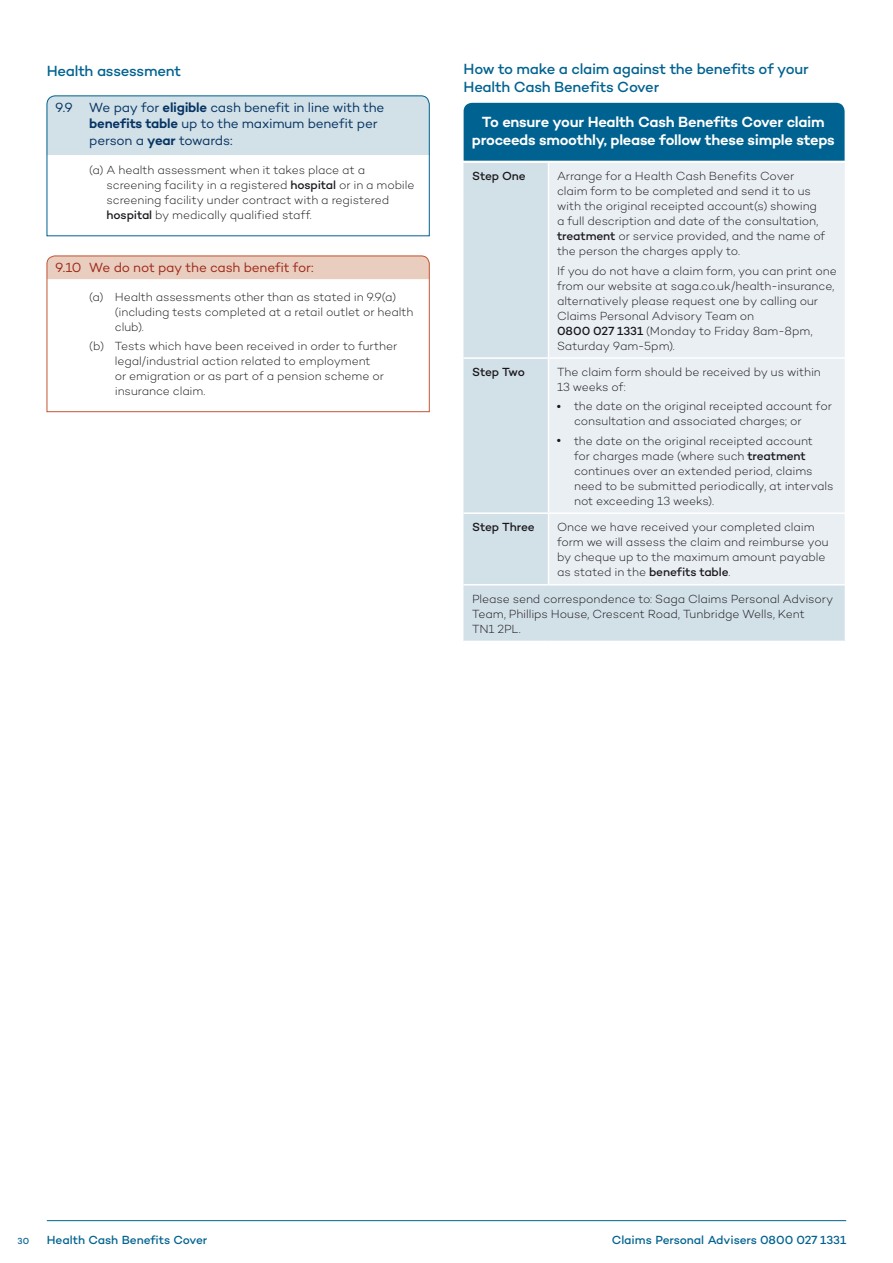
<style>
.page{position:relative;width:893px;height:1263px;background:#fff}
.page>*{position:absolute;margin:0;border:0;box-sizing:border-box;transform-origin:0 0}
.t1{font:600 15px/18px "Campton";letter-spacing:-.02em;color:#fff;text-align:center}
.t2{font:500 15px/18px "Campton";letter-spacing:-.02em;color:#006290}
.t3{font:13.5px/16.5px "Campton";letter-spacing:-.015em;color:#053362}
.t4{font:13.5px "Campton";letter-spacing:-.015em;color:#9d2818}
.t5{font:300 12px/15px "Campton";letter-spacing:-.01em;color:#1a171c}
.t6{font:500 12px "Campton";letter-spacing:-.005em;color:#006290}
.t7{font:500 12px "Campton";letter-spacing:-.01em;color:#1a171c}
.t8{font:500 9px "Campton";color:#006290}
.s1{font-weight:600}
.s2{font-weight:500}
</style>
<div class="page">
<hr style="left:47px;top:1220px;width:799px;height:1px;background:#006290">
<svg style="left:47px;top:95px;width:383px;height:141px"></svg>
<svg style="left:47px;top:256px;width:383px;height:156px"></svg>
<div style="left:463px;top:163px;width:382px;height:478px;background:#d2e0e7"></div>
<div style="left:549px;top:163px;width:296px;height:421px;background:#e9eff3"></div>
<hr style="left:548px;top:163px;width:1px;height:194px;background:#fff">
<hr style="left:463px;top:357px;width:86px;height:2px;background:#fff">
<hr style="left:549px;top:357px;width:297px;height:2px;background:#fff">
<hr style="left:548px;top:359px;width:1px;height:153px;background:#fff">
<hr style="left:463px;top:512px;width:86px;height:2px;background:#fff">
<hr style="left:549px;top:512px;width:297px;height:2px;background:#fff">
<hr style="left:548px;top:514px;width:1px;height:70px;background:#fff">
<hr style="left:463px;top:584px;width:86px;height:1px;background:#fff">
<hr style="left:549px;top:584px;width:297px;height:1px;background:#fff">
<div style="left:464px;top:103px;width:381px;height:58px;background:#006290"></div>
<p class="t2" style="left:47px;top:61px;width:136px">Health assessment</p>
<p class="t3" style="left:89px;top:99px;width:297px;text-indent:-34px">9.9 We pay for <span class="s1">eligible</span> cash benefit in line with the <span class="s1">benefits table</span> up to the maximum benefit per person a <span class="s1">year</span> towards:</p>
<p class="t5" style="left:107px;top:162px;width:309px;text-indent:-17px">(a) A health assessment when it takes place at a screening facility in a registered <span class="s2">hospital</span> or in a mobile screening facility under contract with a registered <span class="s2">hospital</span> by medically qualified staff.</p>
<p class="t4" style="left:55px;top:259px;width:260px">9.10 We do not pay the cash benefit for:</p>
<p class="t5" style="left:115px;top:289px;width:300px;text-indent:-26px">(a) Health assessments other than as stated in 9.9(a) (including tests completed at a retail outlet or health club).</p>
<p class="t5" style="left:115px;top:339px;width:284px;text-indent:-25px">(b) Tests which have been received in order to further legal/industrial action related to employment<br>or emigration or as part of a pension scheme or insurance claim.</p>
<p class="t2" style="left:463px;top:59px;width:347px">How to make a claim against the benefits of your<br>Health Cash Benefits Cover</p>
<p class="t1" style="left:472px;top:113px;width:364px">To ensure your Health Cash Benefits Cover claim proceeds smoothly, please follow these simple steps</p>
<p class="t7" style="left:472px;top:169px;width:55px">Step One</p>
<p class="t5" style="left:557px;top:168px;width:270px">Arrange for a Health Cash Benefits Cover claim form to be completed and send it to us with the original receipted account(s) showing a full description and date of the consultation, <span class="s2">treatment</span> or service provided, and the name of the person the charges apply to.</p>
<p class="t5" style="left:557px;top:263px;width:281px">If you do not have a claim form, you can print one from our website at saga.co.uk/health-insurance, alternatively please request one by calling our Claims Personal Advisory Team on<br><span class="s2">0800 027 1331</span> (Monday to Friday 8am-8pm, Saturday 9am-5pm).</p>
<p class="t7" style="left:472px;top:364px;width:54px">Step Two</p>
<p class="t5" style="left:557px;top:364px;width:265px">The claim form should be received by us within<br>13 weeks of:</p>
<p class="t5" style="left:574px;top:399px;width:259px;text-indent:-17px">● the date on the original receipted account for consultation and associated charges; or</p>
<p class="t5" style="left:574px;top:433px;width:261px;text-indent:-17px">● the date on the original receipted account<br>for charges made (where such <span class="s2">treatment </span>continues over an extended period, claims need to be submitted periodically, at intervals not exceeding 13 weeks).</p>
<p class="t7" style="left:472px;top:520px;width:64px">Step Three</p>
<p class="t5" style="left:557px;top:519px;width:273px">Once we have received your completed claim form we will assess the claim and reimburse you by cheque up to the maximum amount payable as stated in the <span class="s2">benefits table</span>.</p>
<p class="t5" style="left:472px;top:591px;width:363px">Please send correspondence to: Saga Claims Personal Advisory<br>Team, Phillips House, Crescent Road, Tunbridge Wells, Kent<br>TN1 2PL.</p>
<p class="t8" style="left:18px;top:1236px;width:13px">30</p>
<p class="t6" style="left:47px;top:1233px;width:162px">Health Cash Benefits Cover</p>
<p class="t6" style="left:612px;top:1233px;width:236px">Claims Personal Advisers 0800 027 1331</p>
</div>
